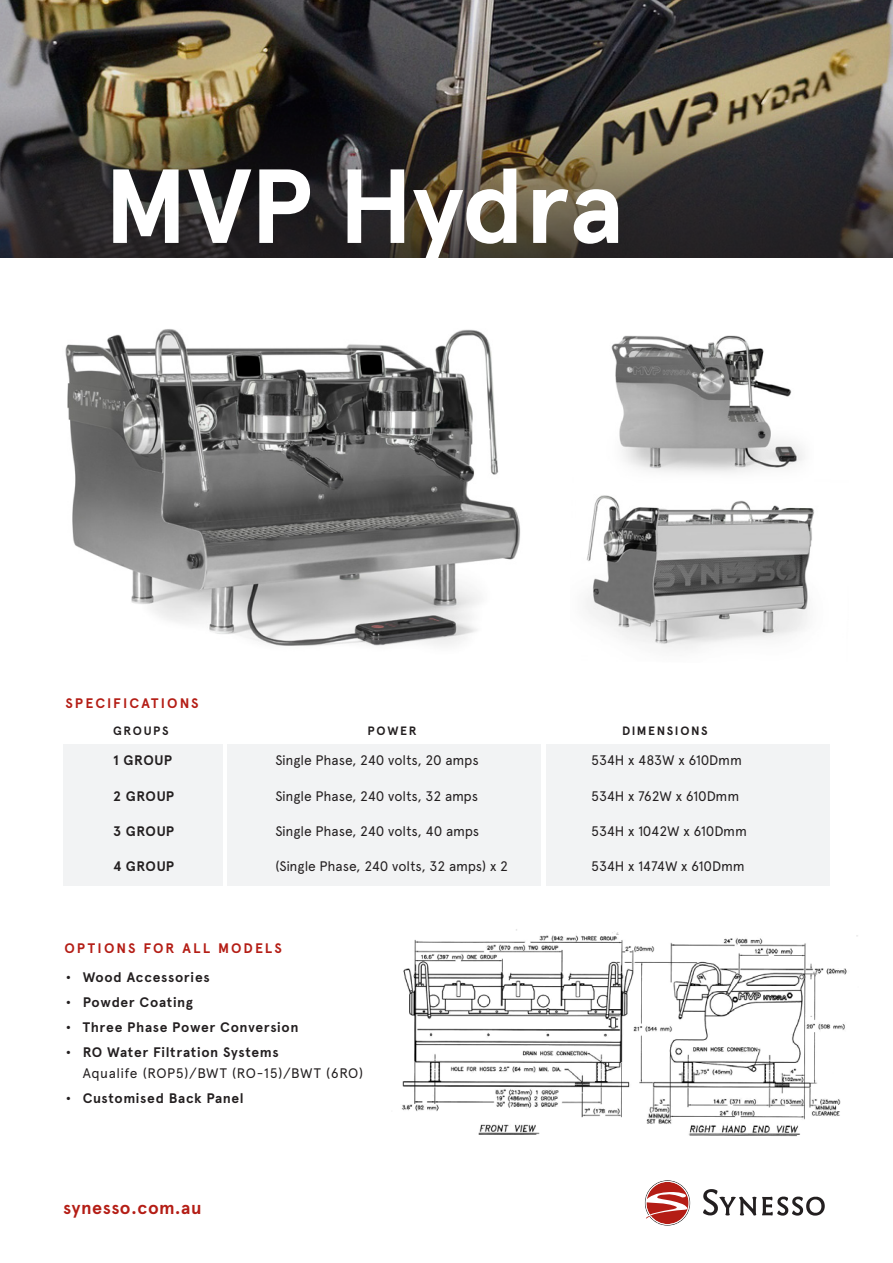
<style>
.page{position:relative;width:893px;height:1263px;background:#fff}
.page>*{position:absolute;margin:0;border:0;box-sizing:border-box;transform-origin:0 0}
.t1{font:700 105px "Apercu";letter-spacing:-.005em;color:#fff}
.t2{font:700 18px "Apercu";letter-spacing:.025em;color:#b41d15}
.t3{font:13.8px "Apercu";letter-spacing:-.005em;color:#231f20}
.t4{font:700 13.8px "Apercu";letter-spacing:.045em;color:#231f20}
.t5{font:13.8px/20.7px "Apercu";letter-spacing:.03em;color:#231f20}
.t6{font:700 13.8px "Apercu";letter-spacing:.15em;color:#b41d15}
.t7{font:700 12.15px "Apercu";letter-spacing:.135em;color:#231f20}
.s1{font-weight:700}
</style>
<div class="page">
<img style="left:0;top:0;width:893px;height:257px">
<div style="left:63px;top:744px;width:160px;height:141px;background:#f2f3f4"></div>
<div style="left:227px;top:744px;width:314px;height:141px;background:#f2f3f4"></div>
<div style="left:546px;top:744px;width:283px;height:141px;background:#f2f3f4"></div>
<svg style="left:645px;top:1180px;width:46px;height:45px"></svg>
<svg style="left:703px;top:1189px;width:122px;height:26px"></svg>
<img style="left:401px;top:929px;width:457px;height:208px">
<img style="left:65px;top:329px;width:456px;height:317px">
<img style="left:585px;top:495px;width:229px;height:155px">
<img style="left:611px;top:335px;width:193px;height:138px">
<p class="t1" style="left:104px;top:143px;width:521px">MVP Hydra</p>
<p class="t6" style="left:65px;top:695px;width:135px">SPECIFICATIONS</p>
<p class="t7" style="left:113px;top:723px;width:57px">GROUPS</p>
<p class="t7" style="left:368px;top:723px;width:51px">POWER</p>
<p class="t7" style="left:622px;top:723px;width:87px">DIMENSIONS</p>
<p class="t4" style="left:113px;top:752px;width:60px">1 GROUP</p>
<p class="t3" style="left:275px;top:752px;width:205px">Single Phase, 240 volts, 20 amps</p>
<p class="t3" style="left:591px;top:752px;width:153px">534H x 483W x 610Dmm</p>
<p class="t4" style="left:113px;top:787px;width:63px">2 GROUP</p>
<p class="t3" style="left:275px;top:787px;width:204px">Single Phase, 240 volts, 32 amps</p>
<p class="t3" style="left:591px;top:787px;width:150px">534H x 762W x 610Dmm</p>
<p class="t4" style="left:113px;top:823px;width:63px">3 GROUP</p>
<p class="t3" style="left:275px;top:823px;width:205px">Single Phase, 240 volts, 40 amps</p>
<p class="t3" style="left:591px;top:823px;width:158px">534H x 1042W x 610Dmm</p>
<p class="t4" style="left:113px;top:858px;width:63px">4 GROUP</p>
<p class="t3" style="left:275px;top:858px;width:234px">(Single Phase, 240 volts, 32 amps) x 2</p>
<p class="t3" style="left:591px;top:858px;width:155px">534H x 1474W x 610Dmm</p>
<p class="t6" style="left:64px;top:940px;width:219px">OPTIONS FOR ALL MODELS</p>
<p class="t4" style="left:66px;top:969px;width:146px">• Wood Accessories</p>
<p class="t4" style="left:66px;top:994px;width:129px">• Powder Coating</p>
<p class="t4" style="left:66px;top:1019px;width:234px">• Three Phase Power Conversion</p>
<p class="t5" style="left:83px;top:1041px;width:282px;text-indent:-17px"><span class="s1">• RO Water Filtration Systems<br></span>Aqualife (ROP5)/BWT (RO-15)/BWT (6RO)</p>
<p class="t4" style="left:66px;top:1089px;width:180px">• Customised Back Panel</p>
<p class="t2" style="left:63px;top:1197px;width:140px">synesso.com.au</p>
</div>
